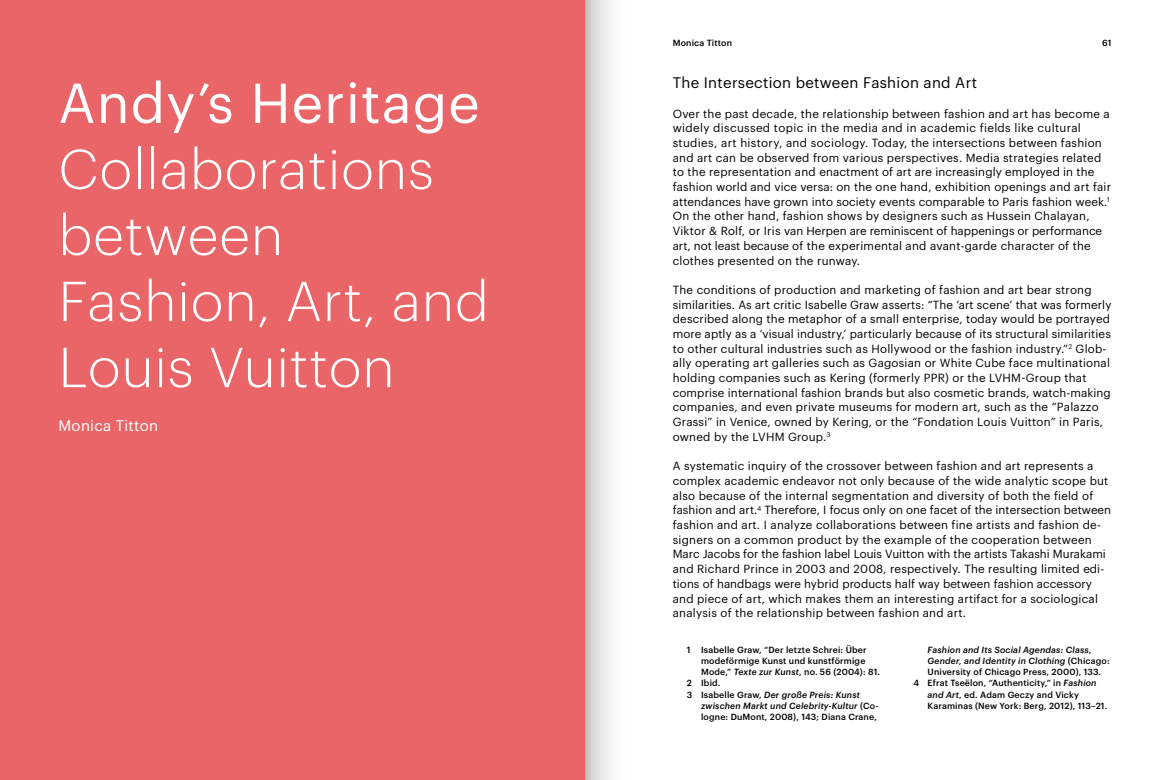
<style>
.page{position:relative;width:1170px;height:780px;background:#fff}
.page>*{position:absolute;margin:0;border:0;box-sizing:border-box;transform-origin:0 0}
.t1{font:300 55px/66px "Graphik";letter-spacing:.02em;color:#fff}
.t2{font:55px "Graphik";letter-spacing:.02em;color:#fff}
.t3{font:15px "Graphik";letter-spacing:.02em;color:#000}
.t4{font:15px "Graphik";letter-spacing:.02em;color:#fff}
.t5{font:11.5px/14.6px "Graphik";letter-spacing:.02em;color:#000}
.t6{font:500 8.75px "Graphik";letter-spacing:.02em;color:#000}
.t7{font:italic 500 8.75px "Graphik";letter-spacing:.02em;color:#000}
.s1{font-style:italic}
.s2{font-style:normal}
</style>
<div class="page">
<div style="left:0;top:0;width:585px;height:780px;background:#e96567"></div>
<svg style="left:585px;top:0;width:25px;height:780px"></svg>
<h1 class="t2" style="left:58px;top:62px;width:422px">Andy’s Heritage</h1>
<h1 class="t1" style="left:58px;top:132px;width:431px">Collaborations between<br>Fashion, Art, and<br>Louis Vuitton</h1>
<h2 class="t4" style="left:58px;top:414px;width:101px">Monica Titton</h2>
<p class="t6" style="left:672px;top:36px;width:61px">Monica Titton</p>
<p class="t6" style="left:1101px;top:36px;width:11px">61</p>
<h2 class="t3" style="left:672px;top:71px;width:306px">The Intersection between Fashion and Art</h2>
<p class="t5" style="left:672px;top:105px;width:440px">Over the past decade, the relationship between fashion and art has become a widely discussed topic in the media and in academic fields like cultural studies, art history, and sociology. Today, the intersections between fashion and art can be observed from various perspectives. Media strategies related to the representation and enactment of art are increasingly employed in the fashion world and vice versa: on the one hand, exhibition openings and art fair attendances have grown into society events comparable to Paris fashion week.<sup>1<br></sup>On the other hand, fashion shows by designers such as Hussein Chalayan, Viktor &amp; Rolf, or Iris van Herpen are reminiscent of happenings or performance art, not least because of the experimental and avant-garde character of the clothes presented on the runway.</p>
<p class="t5" style="left:672px;top:281px;width:440px">The conditions of production and marketing of fashion and art bear strong similarities. As art critic Isabelle Graw asserts: “The ‘art scene’ that was formerly described along the metaphor of a small enterprise, today would be portrayed more aptly as a ‘visual industry,’ particularly because of its structural similarities to other cultural industries such as Hollywood or the fashion industry.”<sup>2</sup> Glob&shy;ally operating art galleries such as Gagosian or White Cube face multinational holding companies such as Kering (formerly PPR) or the LVHM-Group that comprise international fashion brands but also cosmetic brands, watch-making companies, and even private museums for modern art, such as the “Palazzo Grassi” in Venice, owned by Kering, or the “Fondation Louis Vuitton” in Paris, owned by the LVHM Group.<sup>3</sup></p>
<p class="t5" style="left:672px;top:458px;width:440px">A systematic inquiry of the crossover between fashion and art represents a complex academic endeavor not only because of the wide analytic scope but also because of the internal segmentation and diversity of both the field of fashion and art.<sup>4</sup> Therefore, I focus only on one facet of the intersection between fashion and art. I analyze collaborations between fine artists and fashion de&shy;signers on a common product by the example of the cooperation between Marc Jacobs for the fashion label Louis Vuitton with the artists Takashi Murakami and Richard Prince in 2003 and 2008, respectively. The resulting limited edi&shy;tions of handbags were hybrid products half way between fashion accessory and piece of art, which makes them an interesting artifact for a sociological analysis of the relationship between fashion and art.</p>
<p class="t6" style="left:687px;top:642px;width:181px">1 Isabelle Graw, “Der letzte Schrei: Über</p>
<p class="t6" style="left:701px;top:654px;width:166px">modeförmige Kunst und kunstförmige</p>
<p class="t6" style="left:701px;top:665px;width:180px">Mode,” <span class="s1">Texte zur Kunst</span>, no. 56 (2004): 81.</p>
<p class="t6" style="left:687px;top:676px;width:35px">2 Ibid.</p>
<p class="t7" style="left:687px;top:687px;width:174px"><span class="s2">3 Isabelle Graw,</span> Der große Preis: Kunst</p>
<p class="t7" style="left:701px;top:699px;width:179px">zwischen Markt und Celebrity-Kultur <span class="s2">(Co-</span></p>
<p class="t6" style="left:701px;top:710px;width:177px">logne: DuMont, 2008), 143; Diana Crane,</p>
<p class="t7" style="left:927px;top:642px;width:165px">Fashion and Its Social Agendas: Class,</p>
<p class="t7" style="left:927px;top:654px;width:184px">Gender, and Identity in Clothing <span class="s2">(Chicago:</span></p>
<p class="t6" style="left:927px;top:665px;width:175px">University of Chicago Press, 2000), 133.</p>
<p class="t6" style="left:913px;top:676px;width:185px">4 Efrat Tseëlon, “Authenticity,” in <span class="s1">Fashion</span></p>
<p class="t6" style="left:927px;top:687px;width:153px"><span class="s1">and Art</span>, ed. Adam Geczy and Vicky</p>
<p class="t6" style="left:927px;top:699px;width:181px">Karaminas (New York: Berg, 2012), 113–21.</p>
</div>
